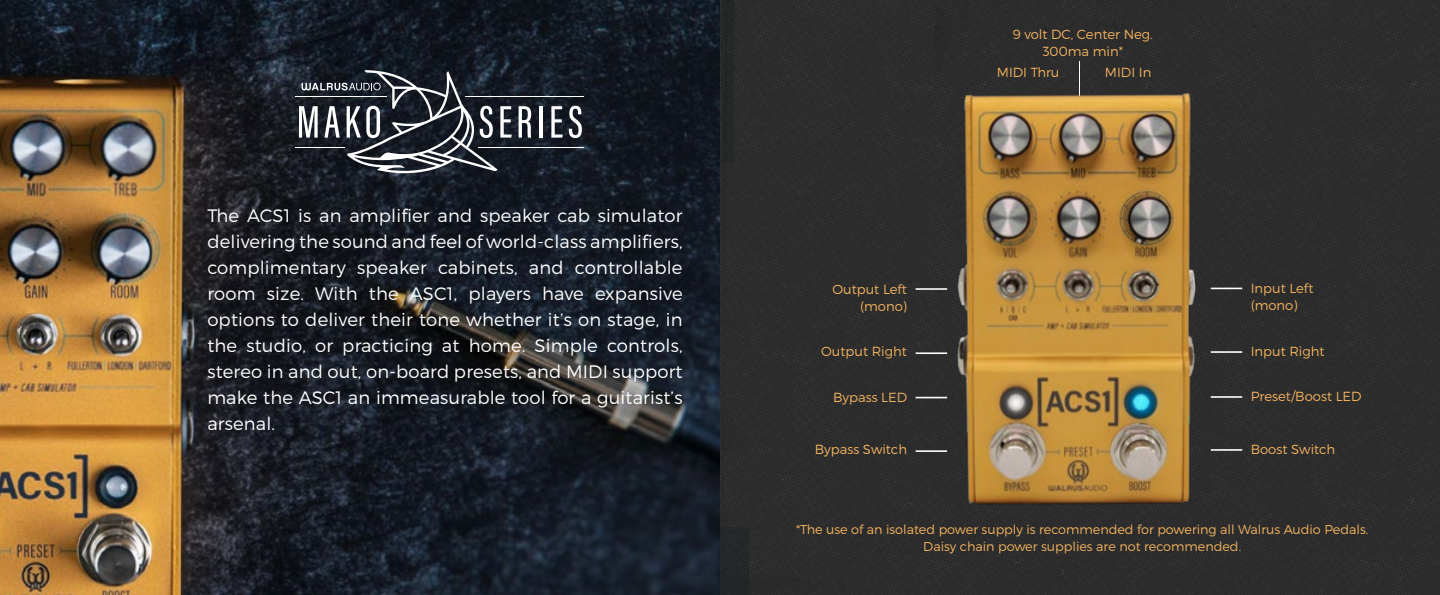
<style>
.page{position:relative;width:1440px;height:595px;background:#fff}
.page>*{position:absolute;margin:0;border:0;box-sizing:border-box;transform-origin:0 0}
.t1{font:300 18px/26px "Montserrat";letter-spacing:.01em;color:#fff;text-align:justify}
.t2{font:300 13.2px/16.8px "Montserrat";color:#f3b35f;text-align:center}
.t3{font:300 12.8px/16.8px "Montserrat";color:#f3b35f;text-align:center}
</style>
<div class="page">
<img style="left:0;top:0;width:1440px;height:595px">
<hr style="left:1079px;top:61px;width:1px;height:35px;background:#fff">
<img style="left:955px;top:78px;width:249px;height:433px">
<hr style="left:1211px;top:396px;width:31px;height:2px;background:#fff">
<hr style="left:1211px;top:287px;width:31px;height:2px;background:#fff">
<hr style="left:1211px;top:449px;width:31px;height:2px;background:#fff">
<hr style="left:1211px;top:351px;width:31px;height:2px;background:#fff">
<hr style="left:916px;top:450px;width:31px;height:2px;background:#fff">
<hr style="left:916px;top:352px;width:31px;height:2px;background:#fff">
<hr style="left:916px;top:397px;width:31px;height:1px;background:#fff">
<hr style="left:916px;top:288px;width:31px;height:2px;background:#fff">
<div style="left:719px;top:527px;width:30px;height:68px;background:#242727"></div>
<div style="left:721px;top:0;width:13px;height:162px;background:#242727"></div>
<svg style="left:519px;top:106px;width:12px;height:32px"></svg>
<hr style="left:539px;top:106px;width:4px;height:32px;background:#fff">
<svg style="left:551px;top:106px;width:12px;height:32px"></svg>
<svg style="left:569px;top:106px;width:13px;height:32px"></svg>
<hr style="left:295px;top:96px;width:92px;height:1px;background:#fff">
<hr style="left:466px;top:96px;width:118px;height:1px;background:#fff">
<hr style="left:295px;top:148px;width:50px;height:1px;background:#fff">
<hr style="left:478px;top:148px;width:106px;height:1px;background:#fff">
<svg style="left:299px;top:70px;width:213px;height:103px;background:#43474f"></svg>
<p class="t1" style="left:207px;top:202px;width:477px">The ACS1 is an amplifier and speaker cab simulator delivering the sound and feel of world-class amplifiers, complimentary speaker cabinets, and controllable room size. With the ASC1, players have expansive options to deliver their tone whether it’s on stage, in the studio, or practicing at home. Simple controls, stereo in and out, on-board presets, and MIDI support make the ASC1 an immeasurable tool for a guitarist’s arsenal.</p>
<p class="t2" style="left:1013px;top:26px;width:142px">9 volt DC, Center Neg.<br>300ma min*</p>
<p class="t2" style="left:997px;top:64px;width:64px">MIDI Thru</p>
<p class="t2" style="left:1105px;top:64px;width:48px">MIDI In</p>
<p class="t2" style="left:832px;top:280px;width:76px;text-align:right">Output Left (mono)</p>
<p class="t2" style="left:1251px;top:279px;width:64px;text-align:left">Input Left (mono)</p>
<p class="t2" style="left:821px;top:343px;width:87px">Output Right</p>
<p class="t2" style="left:1251px;top:343px;width:76px">Input Right</p>
<p class="t2" style="left:833px;top:389px;width:76px">Bypass LED</p>
<p class="t2" style="left:1251px;top:388px;width:112px">Preset/Boost LED</p>
<p class="t2" style="left:815px;top:441px;width:94px">Bypass Switch</p>
<p class="t2" style="left:1251px;top:441px;width:86px">Boost Switch</p>
<p class="t3" style="left:796px;top:521px;width:574px">*The use of an isolated power supply is recommended for powering all Walrus Audio Pedals.<br>Daisy chain power supplies are not recommended.</p>
</div>
